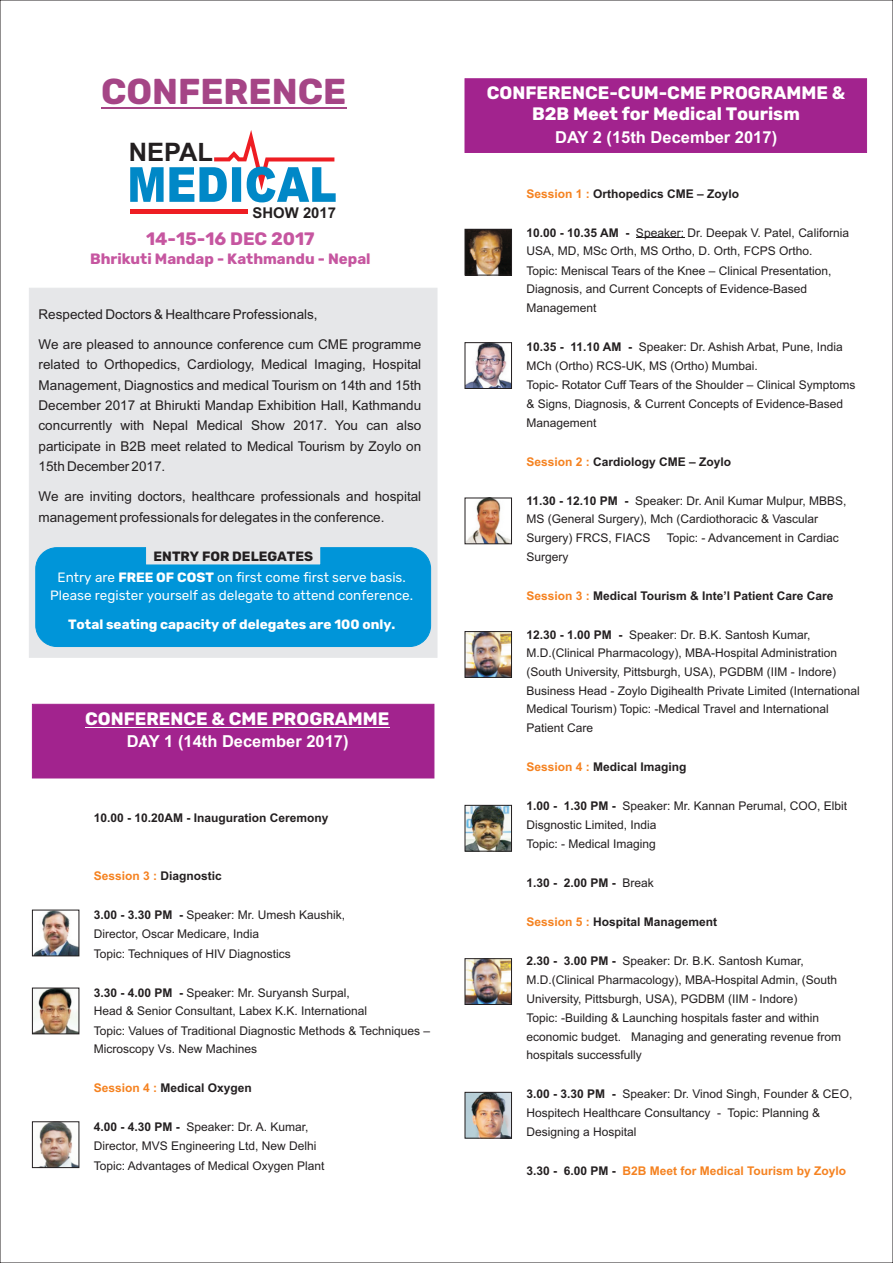
<style>
.page{position:relative;width:893px;height:1263px;background:#fff}
.page>*{position:absolute;margin:0;border:0;box-sizing:border-box;transform-origin:0 0}
.t1{font:700 36px "Rubik";color:#a54586}
.t2{font:700 25.5px "Arial";color:#231f20}
.t3{font:700 18px/20.4px "Rubik";color:#fff;text-align:center}
.t4{font:700 18px "Rubik";color:#c656a0}
.t5{font:700 16.5px "Arial";color:#fff}
.t6{font:700 15px "Rubik";color:#c656a0}
.t7{font:700 14.85px "Arial";color:#231f20}
.t8{font:13.5px/20.4px "Arial";color:#231f20;text-align:justify}
.t9{font:13.5px/18px "Rubik";color:#fff;text-align:center}
.t10{font:700 13.5px "Rubik";color:#fff}
.t11{font:700 13.5px "Rubik";color:#231f20}
.t12{font:12px/18.9px "Arial";color:#231f20}
.t13{font:700 12px "Arial";color:#231f20}
.t14{font:700 12px "Arial";color:#f58220}
.s1{font-weight:700}
.s2{color:#f58220}
.s3{font-weight:400}
</style>
<div class="page">
<div style="left:29px;top:288px;width:408px;height:370px;background:#e6e7e9"></div>
<hr style="left:101px;top:108px;width:245px;height:1px;background:#a54586">
<hr style="left:636px;top:238px;width:48px;height:1px;background:#231f20">
<img style="left:467px;top:1094px;width:43px;height:42px">
<div style="left:465px;top:1092px;width:47px;height:46px;border:1px solid #231f20"></div>
<img style="left:467px;top:344px;width:43px;height:43px">
<div style="left:465px;top:342px;width:47px;height:47px;border:1px solid #231f20"></div>
<img style="left:467px;top:633px;width:43px;height:42px">
<div style="left:465px;top:631px;width:47px;height:46px;border:1px solid #231f20"></div>
<img style="left:467px;top:960px;width:43px;height:43px">
<div style="left:465px;top:958px;width:47px;height:47px;border:1px solid #231f20"></div>
<img style="left:467px;top:807px;width:43px;height:42px">
<div style="left:465px;top:805px;width:47px;height:46px;border:1px solid #231f20"></div>
<img style="left:467px;top:231px;width:43px;height:42px">
<div style="left:465px;top:229px;width:47px;height:46px;border:1px solid #231f20"></div>
<img style="left:467px;top:500px;width:43px;height:42px">
<div style="left:465px;top:498px;width:47px;height:46px;border:1px solid #231f20"></div>
<div style="left:465px;top:78px;width:402px;height:75px;background:#a2238e"></div>
<div style="left:32px;top:704px;width:402px;height:74px;background:#a2238e"></div>
<hr style="left:85px;top:727px;width:304px;height:1px;background:#fff">
<img style="left:34px;top:912px;width:43px;height:42px">
<div style="left:32px;top:910px;width:47px;height:46px;border:1px solid #231f20"></div>
<img style="left:34px;top:990px;width:43px;height:42px">
<div style="left:32px;top:988px;width:47px;height:46px;border:1px solid #231f20"></div>
<img style="left:39px;top:1123px;width:38px;height:43px">
<div style="left:32px;top:1121px;width:47px;height:47px;border:1px solid #231f20"></div>
<svg style="left:35px;top:547px;width:396px;height:100px;background:#159cda"></svg>
<hr style="left:131px;top:210px;width:117px;height:4px;background:#ee1d23">
<svg style="left:130px;top:130px;width:206px;height:72px"></svg>
<h1 class="t1" style="left:101px;top:71px;width:247px">CONFERENCE</h1>
<h2 class="t2" style="left:129px;top:143px;width:86px">NEPAL</h2>
<p class="t7" style="left:253px;top:207px;width:85px">SHOW 2017</p>
<h3 class="t4" style="left:146px;top:228px;width:170px">14-15-16 DEC 2017</h3>
<p class="t6" style="left:90px;top:250px;width:282px">Bhrikuti Mandap - Kathmandu - Nepal</p>
<p class="t8" style="left:39px;top:305px;width:281px">Respected Doctors &amp; Healthcare Professionals,</p>
<p class="t8" style="left:39px;top:335px;width:384px">We are pleased to announce conference cum CME programme related to Orthopedics, Cardiology, Medical Imaging, Hospital Management, Diagnostics and medical Tourism on 14th and 15th December 2017 at Bhirukti Mandap Exhibition Hall, Kathmandu concurrently with Nepal Medical Show 2017. You can also participate in B2B meet related to Medical Tourism by Zoylo on 15th December 2017.</p>
<p class="t8" style="left:39px;top:487px;width:384px">We are inviting doctors, healthcare professionals and hospital management professionals for delegates in the conference.</p>
<p class="t11" style="left:154px;top:548px;width:161px">ENTRY FOR DELEGATES</p>
<p class="t9" style="left:50px;top:568px;width:364px">Entry are <span class="s1">FREE OF COST</span> on first come first serve basis.<br>Please register yourself as delegate to attend conference.</p>
<p class="t10" style="left:68px;top:617px;width:329px">Total seating capacity of delegates are 100 only.</p>
<h3 class="t3" style="left:85px;top:709px;width:306px">CONFERENCE &amp; CME PROGRAMME</h3>
<h3 class="t5" style="left:127px;top:735px;width:223px">DAY 1 (14th December 2017)</h3>
<p class="t13" style="left:94px;top:813px;width:236px">10.00 - 10.20AM - Inauguration Ceremony</p>
<p class="t13" style="left:94px;top:872px;width:130px"><span class="s2">Session 3 :</span> Diagnostic</p>
<p class="t12" style="left:94px;top:907px;width:253px"><span class="s1">3.00 - 3.30 PM -</span> Speaker: Mr. Umesh Kaushik,<br>Director, Oscar Medicare, India<br>Topic: Techniques of HIV Diagnostics</p>
<p class="t12" style="left:94px;top:984px;width:338px"><span class="s1">3.30 - 4.00 PM -</span> Speaker: Mr. Suryansh Surpal,<br>Head &amp; Senior Consultant, Labex K.K. International<br>Topic: Values of Traditional Diagnostic Methods &amp; Techniques – Microscopy Vs. New Machines</p>
<p class="t13" style="left:94px;top:1084px;width:160px"><span class="s2">Session 4 :</span> Medical Oxygen</p>
<p class="t12" style="left:94px;top:1119px;width:232px"><span class="s1">4.00 - 4.30 PM -</span> Speaker: Dr. A. Kumar,<br>Director, MVS Engineering Ltd, New Delhi<br>Topic: Advantages of Medical Oxygen Plant</p>
<h3 class="t3" style="left:487px;top:83px;width:360px">CONFERENCE-CUM-CME PROGRAMME &amp;<br>B2B Meet for Medical Tourism</h3>
<h3 class="t5" style="left:555px;top:131px;width:223px">DAY 2 (15th December 2017)</h3>
<p class="t13" style="left:526px;top:189px;width:214px"><span class="s2">Session 1 :</span> Orthopedics CME – Zoylo</p>
<p class="t12" style="left:526px;top:224px;width:324px"><span class="s1">10.00 - 10.35 AM -</span> Speaker: Dr. Deepak V. Patel, California USA, MD, MSc Orth, MS Ortho, D. Orth, FCPS Ortho.<br>Topic: Meniscal Tears of the Knee – Clinical Presentation, Diagnosis, and Current Concepts of Evidence-Based Management</p>
<p class="t12" style="left:526px;top:339px;width:331px"><span class="s1">10.35 - 11.10 AM -</span> Speaker: Dr. Ashish Arbat, Pune, India MCh (Ortho) RCS-UK, MS (Ortho) Mumbai.<br>Topic- Rotator Cuff Tears of the Shoulder – Clinical Symptoms &amp; Signs, Diagnosis, &amp; Current Concepts of Evidence-Based Management</p>
<p class="t13" style="left:526px;top:457px;width:206px"><span class="s2">Session 2 :</span> Cardiology CME – Zoylo</p>
<p class="t12" style="left:526px;top:492px;width:322px"><span class="s1">11.30 - 12.10 PM -</span> Speaker: Dr. Anil Kumar Mulpur, MBBS,<br>MS (General Surgery), Mch (Cardiothoracic &amp; Vascular<br>Surgery) FRCS, FIACS</p>
<p class="t12" style="left:667px;top:529px;width:174px">Topic: - Advancement in Cardiac</p>
<p class="t12" style="left:526px;top:548px;width:44px">Surgery</p>
<p class="t13" style="left:526px;top:591px;width:309px"><span class="s2">Session 3 :</span> Medical Tourism &amp; Inte’l Patient Care Care</p>
<p class="t12" style="left:526px;top:626px;width:335px"><span class="s1">12.30 - 1.00 PM -</span> Speaker: Dr. B.K. Santosh Kumar, M.D.(Clinical Pharmacology), MBA-Hospital Administration (South University, Pittsburgh, USA), PGDBM (IIM - Indore)<br>Business Head - Zoylo Digihealth Private Limited (International Medical Tourism) Topic: -Medical Travel and International Patient Care</p>
<p class="t13" style="left:526px;top:762px;width:162px"><span class="s2">Session 4 :</span> Medical Imaging</p>
<p class="t12" style="left:526px;top:797px;width:322px"><span class="s1">1.00 - 1.30 PM -</span> Speaker: Mr. Kannan Perumal, COO, Elbit<br>Disgnostic Limited, India<br>Topic: - Medical Imaging</p>
<p class="t13" style="left:526px;top:878px;width:129px">1.30 - 2.00 PM - <span class="s3">Break</span></p>
<p class="t13" style="left:526px;top:917px;width:192px"><span class="s2">Session 5 :</span> Hospital Management</p>
<p class="t12" style="left:526px;top:953px;width:316px"><span class="s1">2.30 - 3.00 PM -</span> Speaker: Dr. B.K. Santosh Kumar, M.D.(Clinical Pharmacology), MBA-Hospital Admin, (South University, Pittsburgh, USA), PGDBM (IIM - Indore)<br>Topic: -Building &amp; Launching hospitals faster and within economic budget. Managing and generating revenue from hospitals successfully</p>
<p class="t12" style="left:526px;top:1086px;width:327px"><span class="s1">3.00 - 3.30 PM -</span> Speaker: Dr. Vinod Singh, Founder &amp; CEO,<br>Hospitech Healthcare Consultancy - Topic: Planning &amp;<br>Designing a Hospital</p>
<p class="t13" style="left:526px;top:1166px;width:91px">3.30 - 6.00 PM -</p>
<p class="t14" style="left:622px;top:1166px;width:225px">B2B Meet for Medical Tourism by Zoylo</p>
</div>
